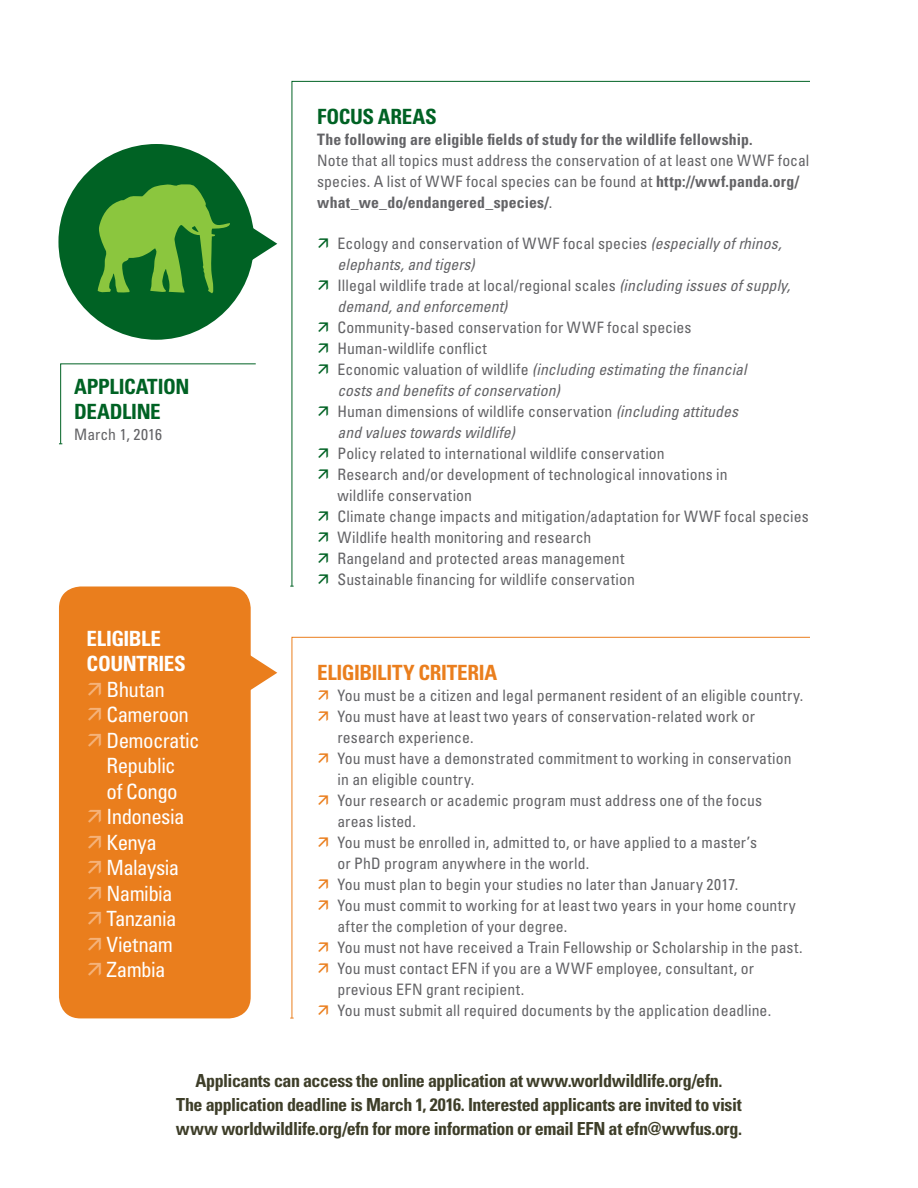
<style>
.page{position:relative;width:918px;height:1188px;background:#fff}
.page>*{position:absolute;margin:0;border:0;box-sizing:border-box;transform-origin:0 0}
.t1{font:condensed 21px/25.5px "Univers";letter-spacing:-.03em;color:#fff}
.t2{font:700 condensed 21px/25.2px "Univers";letter-spacing:-.015em;color:#006224}
.t3{font:700 condensed 21px "Univers";letter-spacing:-.015em;color:#ea7e1d}
.t4{font:700 condensed 21px/25.2px "Univers";letter-spacing:-.02em;color:#fff}
.t5{font:700 condensed 18px/24px "Univers";letter-spacing:-.025em;color:#3e3e29;text-align:center}
.t6{font:condensed 15.75px/21px "Univers";letter-spacing:.005em;color:#636366}
.t7{font:italic condensed 15.75px/21px "Univers";letter-spacing:.005em;color:#636366}
.t8{font:700 condensed 15.75px "Univers";letter-spacing:.005em;color:#636366}
.s1{font-weight:700}
.s2{font-style:normal}
.s3{font-style:italic}
</style>
<div class="page">
<svg style="left:291px;top:81px;width:519px;height:505px"></svg>
<svg style="left:291px;top:637px;width:519px;height:381px"></svg>
<svg style="left:251px;top:656px;width:26px;height:34px"></svg>
<div style="left:59px;top:587px;width:192px;height:431px;background:#ea7e1d;border-radius:22px"></div>
<div style="left:58px;top:144px;width:196px;height:196px;background:#006224;border-radius:50%"></div>
<svg style="left:98px;top:184px;width:179px;height:109px"></svg>
<svg style="left:59px;top:363px;width:197px;height:82px"></svg>
<svg style="left:319px;top:239px;width:9px;height:10px"></svg>
<svg style="left:319px;top:281px;width:9px;height:10px"></svg>
<svg style="left:319px;top:323px;width:9px;height:10px"></svg>
<svg style="left:319px;top:344px;width:9px;height:10px"></svg>
<svg style="left:319px;top:365px;width:9px;height:10px"></svg>
<svg style="left:319px;top:407px;width:9px;height:10px"></svg>
<svg style="left:319px;top:449px;width:9px;height:10px"></svg>
<svg style="left:319px;top:470px;width:9px;height:10px"></svg>
<svg style="left:319px;top:512px;width:9px;height:10px"></svg>
<svg style="left:319px;top:533px;width:9px;height:10px"></svg>
<svg style="left:319px;top:554px;width:9px;height:9px"></svg>
<svg style="left:319px;top:575px;width:9px;height:9px"></svg>
<svg style="left:319px;top:691px;width:9px;height:9px"></svg>
<svg style="left:319px;top:712px;width:9px;height:9px"></svg>
<svg style="left:319px;top:754px;width:9px;height:9px"></svg>
<svg style="left:319px;top:796px;width:9px;height:9px"></svg>
<svg style="left:319px;top:838px;width:9px;height:9px"></svg>
<svg style="left:319px;top:880px;width:9px;height:9px"></svg>
<svg style="left:319px;top:901px;width:9px;height:9px"></svg>
<svg style="left:319px;top:942px;width:9px;height:10px"></svg>
<svg style="left:319px;top:963px;width:9px;height:10px"></svg>
<svg style="left:319px;top:1005px;width:9px;height:10px"></svg>
<h1 class="t2" style="left:74px;top:374px;width:117px">APPLICATION<br>DEADLINE</h1>
<p class="t6" style="left:74px;top:424px;width:90px">March 1, 2016</p>
<h1 class="t4" style="left:87px;top:626px;width:101px">ELIGIBLE<br>COUNTRIES</h1>
<h1 class="t1" style="left:107px;top:676px;width:95px">Bhutan<br>Cameroon<br>Democratic<br>Republic<br>of Congo<br>Indonesia<br>Kenya<br>Malaysia<br>Namibia<br>Tanzania<br>Vietnam<br>Zambia</h1>
<h1 class="t2" style="left:317px;top:104px;width:121px">FOCUS AREAS</h1>
<p class="t8" style="left:317px;top:130px;width:437px">The following are eligible fields of study for the wildlife fellowship.</p>
<p class="t6" style="left:317px;top:150px;width:494px">Note that all topics must address the conservation of at least one WWF focal species. A list of WWF focal species can be found at <span class="s1">http://wwf.panda.org/ what_we_do/endangered_species/</span>.</p>
<p class="t7" style="left:338px;top:233px;width:454px"><span class="s2">Ecology and conservation of WWF focal species</span> (especially of rhinos, elephants, and tigers)<br><span class="s2">Illegal wildlife trade at local/regional scales</span> (including issues of supply, demand, and enforcement)</p>
<p class="t6" style="left:338px;top:317px;width:411px">Community-based conservation for WWF focal species Human-wildlife conflict<br>Economic valuation of wildlife <span class="s3">(including estimating the financial costs and benefits of conservation)<br></span>Human dimensions of wildlife conservation <span class="s3">(including attitudes and values towards wildlife)</span></p>
<p class="t6" style="left:338px;top:443px;width:473px">Policy related to international wildlife conservation<br>Research and/or development of technological innovations in<br>wildlife conservation<br>Climate change impacts and mitigation/adaptation for WWF focal species Wildlife health monitoring and research<br>Rangeland and protected areas management<br>Sustainable financing for wildlife conservation</p>
<h1 class="t3" style="left:317px;top:660px;width:182px">ELIGIBILITY CRITERIA</h1>
<p class="t6" style="left:338px;top:685px;width:467px">You must be a citizen and legal permanent resident of an eligible country.<br>You must have at least two years of conservation-related work or research experience.<br>You must have a demonstrated commitment to working in conservation in an eligible country.<br>Your research or academic program must address one of the focus<br>areas listed.<br>You must be enrolled in, admitted to, or have applied to a master’s<br>or PhD program anywhere in the world.<br>You must plan to begin your studies no later than January 2017.<br>You must commit to working for at least two years in your home country after the completion of your degree.<br>You must not have received a Train Fellowship or Scholarship in the past.<br>You must contact EFN if you are a WWF employee, consultant, or previous EFN grant recipient.<br>You must submit all required documents by the application deadline.</p>
<p class="t5" style="left:176px;top:1068px;width:568px">Applicants can access the online application at www.worldwildlife.org/efn.<br>The application deadline is March 1, 2016. Interested applicants are invited to visit www worldwildlife.org/efn for more information or email EFN at efn@wwfus.org.</p>
</div>
